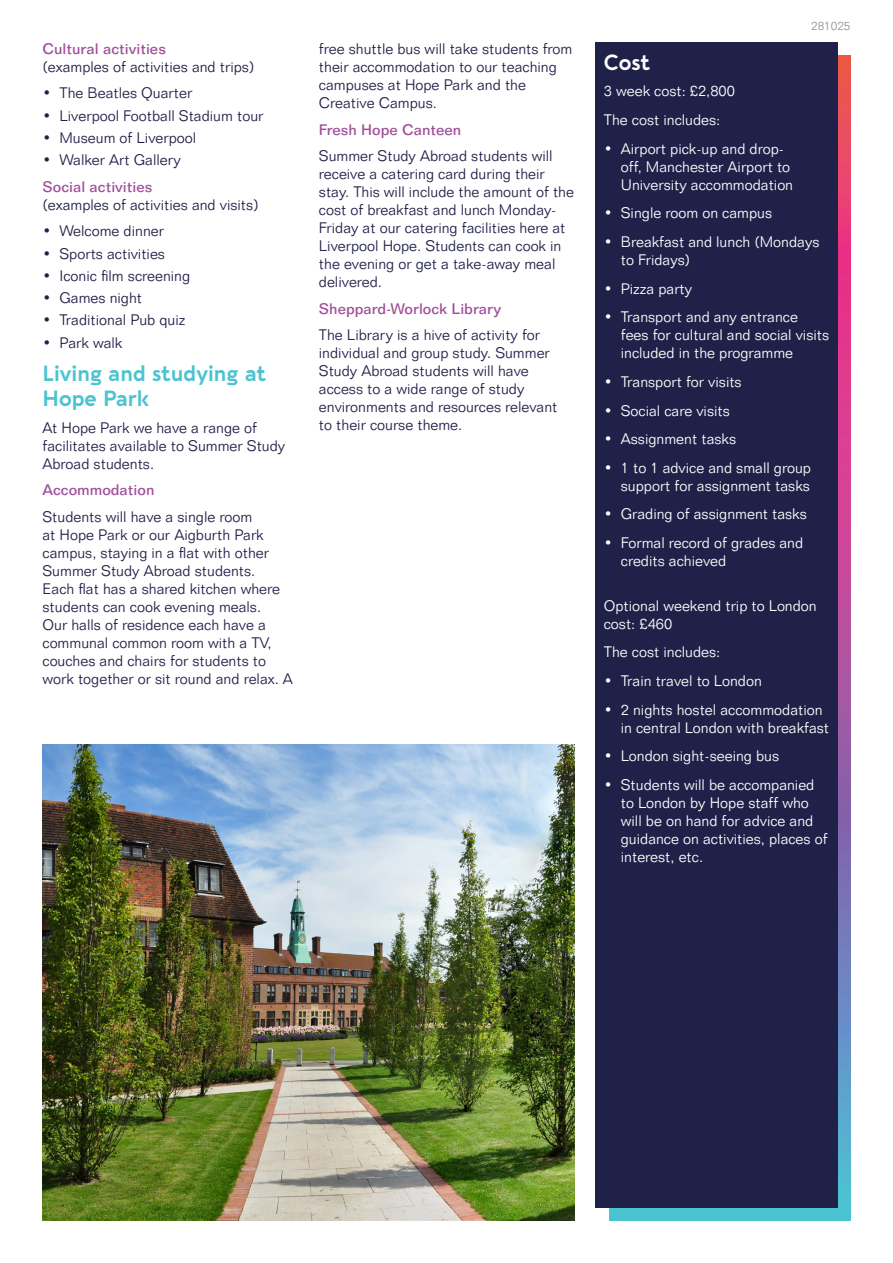
<style>
.page{position:relative;width:893px;height:1263px;background:#fff}
.page>*{position:absolute;margin:0;border:0;box-sizing:border-box;transform-origin:0 0}
.t1{font:700 21px/25.2px "Aquawax Pro";color:#4bc3d1}
.t2{font:700 21px "Aquawax Pro";color:#fff}
.t3{font:300 15px/18px "Folio BT";color:#202149}
.t4{font:300 15px/18px "Folio BT";color:#fff}
.t5{font:500 15px "Folio BT";color:#a1509a}
.t6{font:300 12px "Folio BT";color:#939598}
</style>
<div class="page">
<svg style="left:609px;top:55px;width:241px;height:1165px"></svg>
<div style="left:595px;top:43px;width:243px;height:1165px;background:#202149"></div>
<img style="left:43px;top:744px;width:531px;height:476px">
<p class="t5" style="left:43px;top:40px;width:125px">Cultural activities</p>
<p class="t3" style="left:43px;top:58px;width:213px">(examples of activities and trips)</p>
<p class="t3" style="left:43px;top:84px;width:151px">• The Beatles Quarter</p>
<p class="t3" style="left:43px;top:106px;width:222px">• Liverpool Football Stadium tour</p>
<p class="t3" style="left:43px;top:129px;width:155px">• Museum of Liverpool</p>
<p class="t3" style="left:43px;top:151px;width:140px">• Walker Art Gallery</p>
<p class="t5" style="left:43px;top:177px;width:111px">Social activities</p>
<p class="t3" style="left:43px;top:195px;width:218px">(examples of activities and visits)</p>
<p class="t3" style="left:43px;top:222px;width:123px">• Welcome dinner</p>
<p class="t3" style="left:43px;top:244px;width:124px">• Sports activities</p>
<p class="t3" style="left:43px;top:266px;width:149px">• Iconic film screening</p>
<p class="t3" style="left:43px;top:289px;width:101px">• Games night</p>
<p class="t3" style="left:43px;top:311px;width:144px">• Traditional Pub quiz</p>
<p class="t3" style="left:43px;top:333px;width:81px">• Park walk</p>
<h1 class="t1" style="left:43px;top:360px;width:225px">Living and studying at<br>Hope Park</h1>
<p class="t3" style="left:43px;top:418px;width:244px">At Hope Park we have a range of facilitates available to Summer Study<br>Abroad students.</p>
<p class="t5" style="left:43px;top:481px;width:113px">Accommodation</p>
<p class="t3" style="left:43px;top:507px;width:252px">Students will have a single room<br>at Hope Park or our Aigburth Park campus, staying in a flat with other Summer Study Abroad students.<br>Each flat has a shared kitchen where students can cook evening meals.<br>Our halls of residence each have a communal common room with a TV, couches and chairs for students to work together or sit round and relax. A</p>
<p class="t3" style="left:319px;top:40px;width:255px">free shuttle bus will take students from their accommodation to our teaching campuses at Hope Park and the<br>Creative Campus.</p>
<p class="t5" style="left:319px;top:120px;width:144px">Fresh Hope Canteen</p>
<p class="t3" style="left:319px;top:147px;width:257px">Summer Study Abroad students will receive a catering card during their stay. This will include the amount of the cost of breakfast and lunch Monday-Friday at our catering facilities here at Liverpool Hope. Students can cook in the evening or get a take-away meal delivered.</p>
<p class="t5" style="left:319px;top:299px;width:184px">Sheppard-Worlock Library</p>
<p class="t3" style="left:319px;top:326px;width:240px">The Library is a hive of activity for individual and group study. Summer<br>Study Abroad students will have access to a wide range of study environments and resources relevant to their course theme.</p>
<p class="t6" style="left:811px;top:19px;width:41px">281025</p>
<h1 class="t2" style="left:604px;top:47px;width:48px">Cost</h1>
<p class="t4" style="left:604px;top:77px;width:133px;line-height:28.7px">3 week cost: £2,800<br>The cost includes:</p>
<p class="t4" style="left:621px;top:139px;width:174px;text-indent:-17px">• Airport pick-up and drop&shy;off, Manchester Airport to<br>University accommodation</p>
<p class="t4" style="left:604px;top:204px;width:170px">• Single room on campus</p>
<p class="t4" style="left:621px;top:233px;width:200px;text-indent:-17px">• Breakfast and lunch (Mondays to Fridays)</p>
<p class="t4" style="left:604px;top:279px;width:90px">• Pizza party</p>
<p class="t4" style="left:621px;top:308px;width:210px;text-indent:-17px">• Transport and any entrance fees for cultural and social visits included in the programme</p>
<p class="t4" style="left:604px;top:372px;width:139px">• Transport for visits</p>
<p class="t4" style="left:604px;top:401px;width:128px">• Social care visits</p>
<p class="t4" style="left:604px;top:430px;width:134px">• Assignment tasks</p>
<p class="t4" style="left:604px;top:458px;width:209px;text-align:right">• 1 to 1 advice and small group support for assignment tasks</p>
<p class="t4" style="left:604px;top:505px;width:205px">• Grading of assignment tasks</p>
<p class="t4" style="left:621px;top:534px;width:184px;text-indent:-17px">• Formal record of grades and credits achieved</p>
<p class="t4" style="left:604px;top:596px;width:214px">Optional weekend trip to London cost: £460</p>
<p class="t4" style="left:604px;top:643px;width:118px">The cost includes:</p>
<p class="t4" style="left:604px;top:671px;width:160px">• Train travel to London</p>
<p class="t4" style="left:621px;top:700px;width:210px;text-indent:-17px">• 2 nights hostel accommodation in central London with breakfast</p>
<p class="t4" style="left:604px;top:747px;width:177px">• London sight-seeing bus</p>
<p class="t4" style="left:621px;top:775px;width:208px;text-indent:-17px">• Students will be accompanied to London by Hope staff who will be on hand for advice and guidance on activities, places of interest, etc.</p>
</div>
